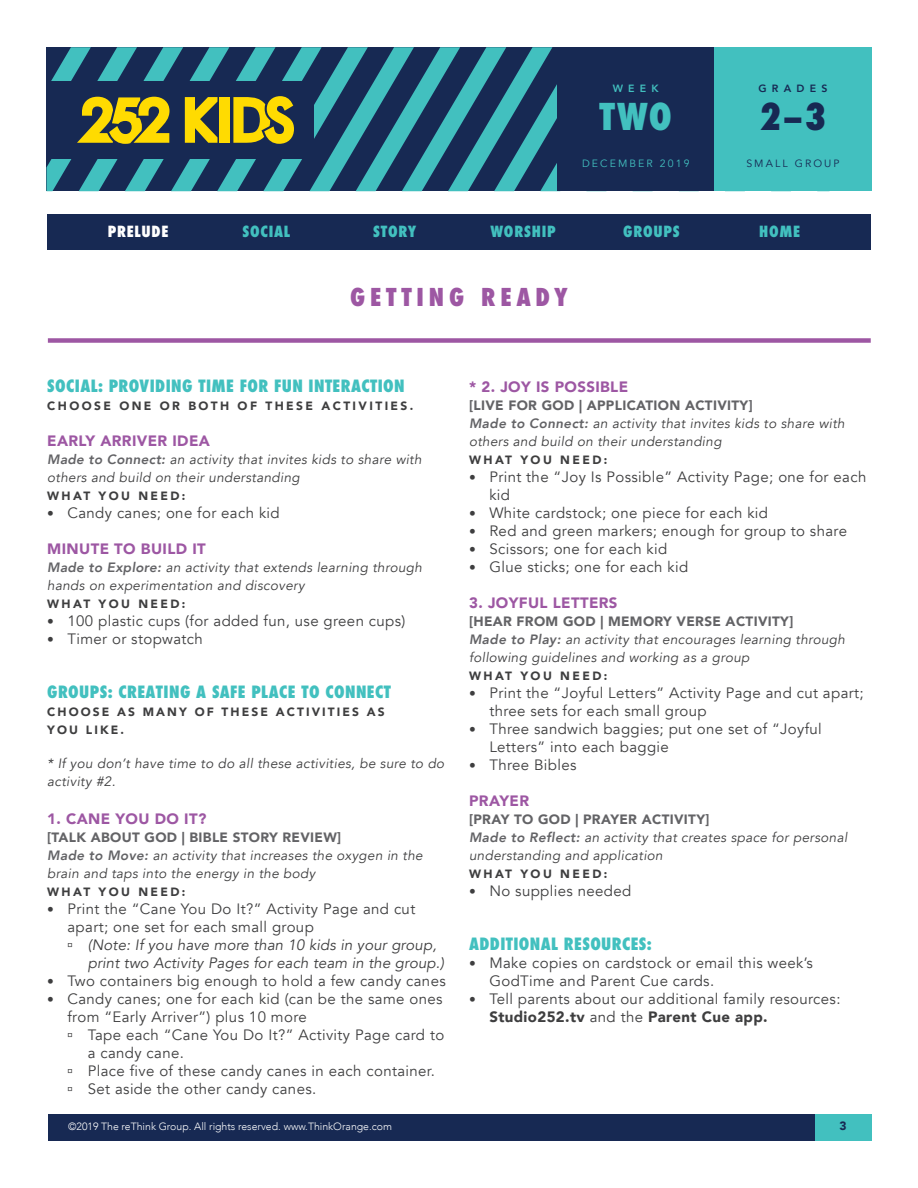
<style>
.page{position:relative;width:918px;height:1188px;background:#fff}
.page>*{position:absolute;margin:0;border:0;box-sizing:border-box;transform-origin:0 0}
.t1{font:800 condensed 36px "Futura";color:#42c0bf}
.t2{font:800 condensed 36px "Futura";color:#172953}
.t3{font:800 condensed 24px "Futura";letter-spacing:.2em;color:#9d57a3}
.t4{font:800 condensed 16.5px "Futura";letter-spacing:.025em;color:#42c0bf}
.t5{font:15px/18px "Avenir";letter-spacing:.025em;color:#3e3e3f}
.t6{font:italic 15px/18px "Avenir";letter-spacing:.01em;color:#3e3e3f}
.t7{font:900 15px "Avenir";letter-spacing:.025em;color:#9d57a3}
.t8{font:800 condensed 15px "Futura";letter-spacing:.05em;color:#42c0bf}
.t9{font:800 condensed 15px "Futura";letter-spacing:.05em;color:#fff}
.Paragraph_Style_1{font:italic 13.5px/18px "Avenir";letter-spacing:.025em;color:#3e3e3f}
.t10{font:900 13.5px "Avenir";letter-spacing:.025em;color:#636366}
.Paragraph_Style_1-2{font:900 12px "Avenir";letter-spacing:.2em;color:#3e3e3f}
.Paragraph_Style_1-3{font:900 12px/18px "Avenir";letter-spacing:.175em;color:#3e3e3f}
.t11{font:900 12px "Avenir";color:#172953}
.t12{font:300 10.5px "Avenir";color:#fff}
.t13{font:10.5px "Avenir";letter-spacing:.2em;color:#42c0bf}
.t14{font:10.5px "Avenir";letter-spacing:.2em;color:#172953}
.t15{font:800 10.5px "Avenir";letter-spacing:.5em;color:#172953}
.t16{font:800 10.5px "Avenir";color:#42c0bf}
.s1{font-weight:800;color:#636366}
.s2{font-size:13.5px}
.s3{font-weight:900}
</style>
<div class="page">
<div style="left:714px;top:47px;width:158px;height:144px;background:#42c0bf"></div>
<svg style="left:46px;top:47px;width:668px;height:144px;background:#2f5767"></svg>
<div style="left:48px;top:338px;width:823px;height:5px;background:#9d57a3"></div>
<div style="left:47px;top:214px;width:824px;height:36px;background:#172953"></div>
<div style="left:48px;top:1114px;width:823px;height:28px;background:#172953"></div>
<div style="left:815px;top:1114px;width:57px;height:28px;background:#42c0bf"></div>
<p class="t16" style="left:613px;top:80px;width:48px">WEEK</p>
<p class="t15" style="left:758px;top:80px;width:71px">GRADES</p>
<h1 class="t1" style="left:600px;top:92px;width:74px">TWO</h1>
<h1 class="t2" style="left:760px;top:92px;width:68px">2–3</h1>
<p class="t14" style="left:746px;top:157px;width:95px">SMALL GROUP</p>
<p class="t13" style="left:582px;top:157px;width:109px">DECEMBER 2019</p>
<p class="t9" style="left:108px;top:221px;width:62px">PRELUDE</p>
<p class="t8" style="left:243px;top:221px;width:49px">SOCIAL</p>
<p class="t8" style="left:373px;top:221px;width:45px">STORY</p>
<p class="t8" style="left:490px;top:221px;width:67px">WORSHIP</p>
<p class="t8" style="left:623px;top:221px;width:58px">GROUPS</p>
<p class="t8" style="left:759px;top:221px;width:42px">HOME</p>
<p class="t3" style="left:350px;top:281px;width:219px">GETTING READY</p>
<p class="t4" style="left:47px;top:374px;width:359px">SOCIAL: PROVIDING TIME FOR FUN INTERACTION</p>
<p class="Paragraph_Style_1-2" style="left:47px;top:395px;width:368px">CHOOSE ONE OR BOTH OF THESE ACTIVITIES.</p>
<p class="t7" style="left:47px;top:427px;width:164px">EARLY ARRIVER IDEA</p>
<p class="Paragraph_Style_1" style="left:47px;top:450px;width:376px"><span class="s1">Made to Connect:</span> an activity that invites kids to share with others and build on their understanding</p>
<p class="Paragraph_Style_1-2" style="left:47px;top:485px;width:140px">WHAT YOU NEED:</p>
<p class="t5" style="left:47px;top:504px;width:234px"><span class="s2">•</span> Candy canes; one for each kid</p>
<p class="t7" style="left:47px;top:535px;width:160px">MINUTE TO BUILD IT</p>
<p class="Paragraph_Style_1" style="left:47px;top:558px;width:376px"><span class="s1">Made to Explore:</span> an activity that extends learning through hands on experimentation and discovery</p>
<p class="Paragraph_Style_1-2" style="left:47px;top:593px;width:140px">WHAT YOU NEED:</p>
<p class="t5" style="left:47px;top:612px;width:360px"><span class="s2">•</span> 100 plastic cups (for added fun, use green cups)</p>
<p class="t5" style="left:47px;top:630px;width:157px"><span class="s2">•</span> Timer or stopwatch</p>
<p class="t4" style="left:47px;top:680px;width:345px">GROUPS: CREATING A SAFE PLACE TO CONNECT</p>
<p class="Paragraph_Style_1-3" style="left:47px;top:702px;width:339px">CHOOSE AS MANY OF THESE ACTIVITIES AS<br>YOU LIKE.</p>
<p class="Paragraph_Style_1" style="left:47px;top:754px;width:399px">* If you don’t have time to do all these activities, be sure to do activity #2.</p>
<p class="t7" style="left:47px;top:805px;width:161px">1. CANE YOU DO IT?</p>
<p class="t10" style="left:47px;top:825px;width:296px">[TALK ABOUT GOD | BIBLE STORY REVIEW]</p>
<p class="Paragraph_Style_1" style="left:47px;top:846px;width:377px"><span class="s1">Made to Move:</span> an activity that increases the oxygen in the brain and taps into the energy in the body</p>
<p class="Paragraph_Style_1-2" style="left:47px;top:881px;width:140px">WHAT YOU NEED:</p>
<p class="t5" style="left:68px;top:900px;width:349px;text-indent:-20px"><span class="s2">•</span> Print the “Cane You Do It?” Activity Page and cut apart; one set for each small group</p>
<p class="t6" style="left:88px;top:936px;width:358px">(Note: If you have more than 10 kids in your group, print two Activity Pages for each team in the group.)</p>
<p class="t5" style="left:47px;top:972px;width:400px"><span class="s2">•</span> Two containers big enough to hold a few candy canes</p>
<p class="t5" style="left:68px;top:990px;width:377px;text-indent:-20px"><span class="s2">•</span> Candy canes; one for each kid (can be the same ones from “Early Arriver”) plus 10 more</p>
<p class="t5" style="left:88px;top:1026px;width:358px">Tape each “Cane You Do It?” Activity Page card to a candy cane.</p>
<p class="t5" style="left:88px;top:1062px;width:349px">Place five of these candy canes in each container.</p>
<p class="t5" style="left:88px;top:1080px;width:230px">Set aside the other candy canes.</p>
<p class="t7" style="left:469px;top:373px;width:161px">* 2. JOY IS POSSIBLE</p>
<p class="t10" style="left:469px;top:393px;width:285px">[LIVE FOR GOD | APPLICATION ACTIVITY]</p>
<p class="Paragraph_Style_1" style="left:469px;top:414px;width:377px"><span class="s1">Made to Connect:</span> an activity that invites kids to share with others and build on their understanding</p>
<p class="Paragraph_Style_1-2" style="left:469px;top:449px;width:140px">WHAT YOU NEED:</p>
<p class="t5" style="left:489px;top:468px;width:379px;text-indent:-20px"><span class="s2">•</span> Print the “Joy Is Possible” Activity Page; one for each kid</p>
<p class="t5" style="left:469px;top:504px;width:300px"><span class="s2">•</span> White cardstock; one piece for each kid</p>
<p class="t5" style="left:469px;top:522px;width:379px"><span class="s2">•</span> Red and green markers; enough for group to share</p>
<p class="t5" style="left:469px;top:540px;width:200px"><span class="s2">•</span> Scissors; one for each kid</p>
<p class="t5" style="left:469px;top:558px;width:221px"><span class="s2">•</span> Glue sticks; one for each kid</p>
<p class="t7" style="left:469px;top:589px;width:150px">3. JOYFUL LETTERS</p>
<p class="t10" style="left:469px;top:609px;width:326px">[HEAR FROM GOD | MEMORY VERSE ACTIVITY]</p>
<p class="Paragraph_Style_1" style="left:469px;top:630px;width:377px"><span class="s1">Made to Play:</span> an activity that encourages learning through following guidelines and working as a group</p>
<p class="Paragraph_Style_1-2" style="left:469px;top:665px;width:140px">WHAT YOU NEED:</p>
<p class="t5" style="left:489px;top:684px;width:376px;text-indent:-20px"><span class="s2">•</span> Print the “Joyful Letters” Activity Page and cut apart; three sets for each small group</p>
<p class="t5" style="left:489px;top:720px;width:334px;text-indent:-20px"><span class="s2">•</span> Three sandwich baggies; put one set of “Joyful<br>Letters” into each baggie</p>
<p class="t5" style="left:469px;top:756px;width:109px"><span class="s2">•</span> Three Bibles</p>
<p class="t7" style="left:469px;top:787px;width:61px">PRAYER</p>
<p class="t10" style="left:469px;top:807px;width:242px">[PRAY TO GOD | PRAYER ACTIVITY]</p>
<p class="Paragraph_Style_1" style="left:469px;top:828px;width:380px"><span class="s1">Made to Reflect:</span> an activity that creates space for personal understanding and application</p>
<p class="Paragraph_Style_1-2" style="left:469px;top:863px;width:140px">WHAT YOU NEED:</p>
<p class="t5" style="left:469px;top:882px;width:164px"><span class="s2">•</span> No supplies needed</p>
<p class="t4" style="left:469px;top:932px;width:184px">ADDITIONAL RESOURCES:</p>
<p class="t5" style="left:489px;top:954px;width:325px;text-indent:-20px"><span class="s2">•</span> Make copies on cardstock or email this week’s<br>GodTime and Parent Cue cards.</p>
<p class="t5" style="left:489px;top:990px;width:353px;text-indent:-20px"><span class="s2">•</span> Tell parents about our additional family resources:<br><span class="s3">Studio252.tv</span> and the <span class="s3">Parent Cue app.</span></p>
<p class="t12" style="left:68px;top:1120px;width:325px">©2019 The reThink Group. All rights reserved. www.ThinkOrange.com</p>
<p class="t11" style="left:840px;top:1115px;width:9px">3</p>
</div>
